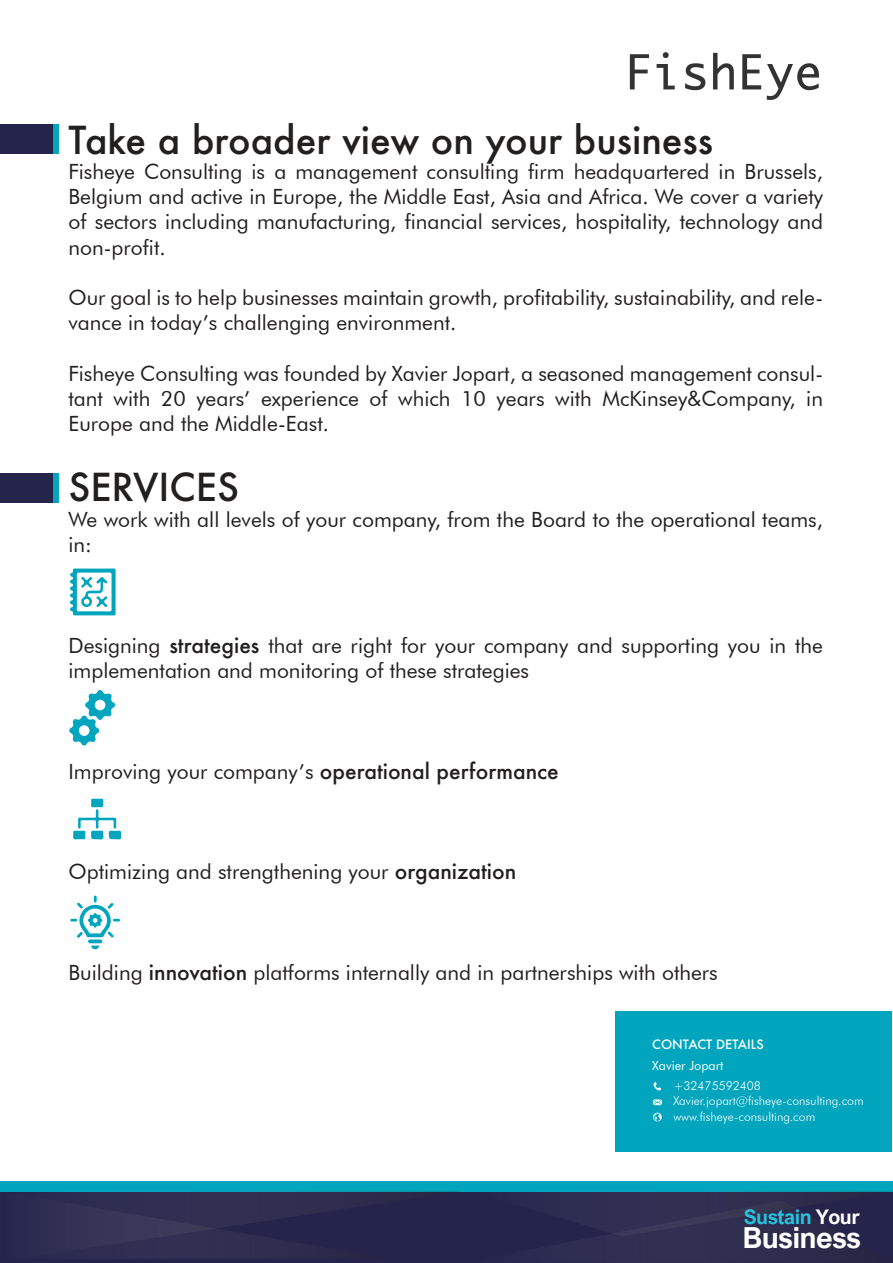
<style>
.page{position:relative;width:893px;height:1263px;background:#fff}
.page>*{position:absolute;margin:0;border:0;box-sizing:border-box;transform-origin:0 0}
.t1{font:500 37.5px "Futura";color:#221f1f}
.t2{font:700 29.1px "Arial Nova";letter-spacing:-.025em;color:#fff}
.t3{font:21px/25.2px "Futura BT";color:#221f1f}
.t4{font:700 20.1px "Arial Nova";letter-spacing:-.025em;color:#28c1dc}
.t5{font:500 12.6px "Futura";color:#fff}
.t6{font:12.6px "Futura BT";color:#fff}
.t7{font:300 12.15px/16.4px "Futura BT";color:#fff}
.s1{font-family:"Futura";font-weight:500}
.s2{color:#fff}
</style>
<div class="page">
<div style="left:0;top:1181px;width:893px;height:11px;background:#01a5be"></div>
<svg style="left:0;top:1191px;width:893px;height:72px;background:#2b2c50"></svg>
<div style="left:6px;top:124px;width:53px;height:30px;background:#01a5be"></div>
<div style="left:0;top:124px;width:53px;height:30px;background:#25244b"></div>
<div style="left:6px;top:473px;width:53px;height:30px;background:#01a5be"></div>
<div style="left:0;top:473px;width:53px;height:30px;background:#25244b"></div>
<img style="left:629px;top:52px;width:190px;height:48px">
<svg style="left:70px;top:568px;width:46px;height:47px"></svg>
<svg style="left:69px;top:690px;width:46px;height:55px"></svg>
<svg style="left:73px;top:799px;width:49px;height:41px"></svg>
<svg style="left:70px;top:895px;width:50px;height:54px"></svg>
<div style="left:616px;top:1011px;width:276px;height:140px;background:#01a5be"></div>
<svg style="left:653px;top:1099px;width:9px;height:6px"></svg>
<svg style="left:653px;top:1113px;width:9px;height:8px"></svg>
<svg style="left:654px;top:1082px;width:7px;height:8px"></svg>
<h1 class="t1" style="left:68px;top:114px;width:646px">Take a broader view on your business</h1>
<p class="t3" style="left:68px;top:159px;width:756px;text-align:justify">Fisheye Consulting is a management consulting firm headquartered in Brussels, Belgium and active in Europe, the Middle East, Asia and Africa. We cover a variety of sectors including manufacturing, financial services, hospitality, technology and non-profit.</p>
<p class="t3" style="left:68px;top:285px;width:756px">Our goal is to help businesses maintain growth, profitability, sustainability, and rele&shy;vance in today’s challenging environment.</p>
<p class="t3" style="left:68px;top:360px;width:756px;text-align:justify">Fisheye Consulting was founded by Xavier Jopart, a seasoned management consul&shy;tant with 20 years’ experience of which 10 years with McKinsey&amp;Company, in Europe and the Middle-East.</p>
<h1 class="t1" style="left:68px;top:462px;width:172px">SERVICES</h1>
<p class="t3" style="left:68px;top:506px;width:756px">We work with all levels of your company, from the Board to the operational teams, in:</p>
<p class="t3" style="left:68px;top:632px;width:756px">Designing <span class="s1">strategies</span> that are right for your company and supporting you in the implementation and monitoring of these strategies</p>
<p class="t3" style="left:68px;top:758px;width:492px">Improving your company’s <span class="s1">operational performance</span></p>
<p class="t3" style="left:68px;top:859px;width:449px">Optimizing and strengthening your <span class="s1">organization</span></p>
<p class="t3" style="left:68px;top:960px;width:651px">Building <span class="s1">innovation</span> platforms internally and in partnerships with others</p>
<p class="t5" style="left:652px;top:1036px;width:113px">CONTACT DETAILS</p>
<p class="t6" style="left:652px;top:1058px;width:73px">Xavier Jopart</p>
<p class="t7" style="left:673px;top:1078px;width:89px">+32475592408</p>
<p class="t7" style="left:673px;top:1092px;width:192px">Xavier.jopart@fisheye-consulting.com www.fisheye-consulting.com</p>
<p class="t4" style="left:744px;top:1205px;width:118px">Sustain <span class="s2">Your</span></p>
<h2 class="t2" style="left:742px;top:1221px;width:120px">Business</h2>
</div>
